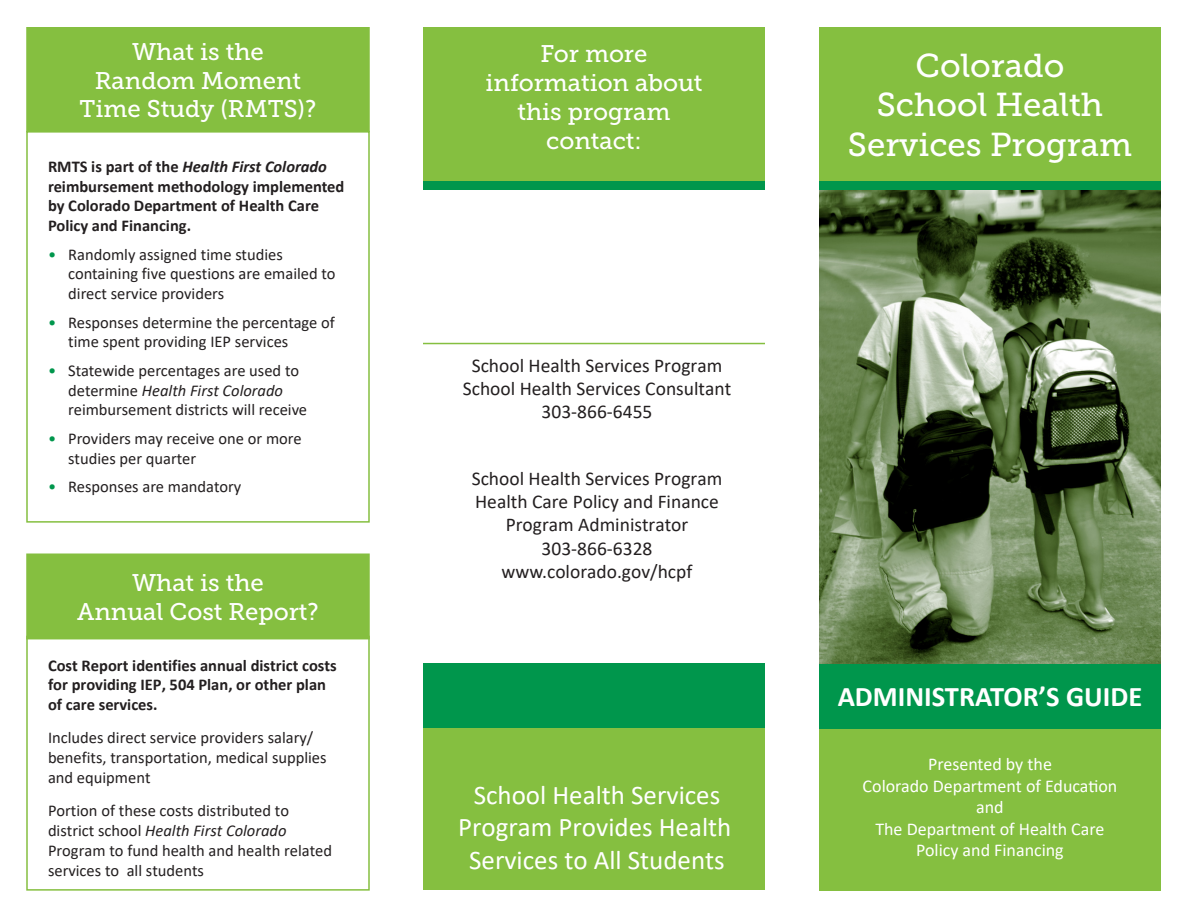
<style>
.page{position:relative;width:1188px;height:918px;background:#fff}
.page>*{position:absolute;margin:0;border:0;box-sizing:border-box;transform-origin:0 0}
.t1{font:33px "Museo Slab 500";color:#fff}
.t2{font:700 28.5px "Calibri";color:#fff}
.t3{font:27px/32.4px "Calibri";color:#fff;text-align:center}
.t4{font:24px/28.8px "Museo Slab 500";color:#fff;text-align:center}
.t5{font:19.5px/23.4px "Calibri";color:#231f20;text-align:center}
.t6{font:18px/21.6px "Calibri";color:#fff;text-align:center}
.Body_bullet{font:16.5px/19.8px "Calibri";color:#231f20}
.Body{font:700 16.5px/19.8px "Calibri";color:#231f20}
.Body-2{font:16.5px/19.8px "Calibri";color:#231f20}
.s1{font-style:italic}
.s2{color:#00964c}
.s3{font-style:inherit}
</style>
<div class="page">
<div style="left:819px;top:27px;width:342px;height:864px;background:#85bf40"></div>
<div style="left:423px;top:27px;width:342px;height:157px;background:#85bf40"></div>
<div style="left:423px;top:728px;width:342px;height:162px;background:#85bf40"></div>
<img style="left:819px;top:190px;width:342px;height:475px">
<div style="left:819px;top:665px;width:342px;height:64px;background:#00964c"></div>
<div style="left:819px;top:182px;width:342px;height:8px;background:#00964c"></div>
<div style="left:423px;top:663px;width:342px;height:65px;background:#00964c"></div>
<div style="left:423px;top:182px;width:342px;height:8px;background:#00964c"></div>
<hr style="left:423px;top:343px;width:342px;height:1px;background:#85bf40">
<div style="left:26px;top:131px;width:344px;height:392px;border:2px solid #85bf40"></div>
<div style="left:26px;top:636px;width:344px;height:255px;border:2px solid #85bf40"></div>
<div style="left:27px;top:28px;width:342px;height:104px;background:#85bf40"></div>
<div style="left:26px;top:27px;width:344px;height:105px;border:2px solid #85bf40"></div>
<div style="left:27px;top:554px;width:342px;height:85px;background:#85bf40"></div>
<p class="t4" style="left:80px;top:37px;width:238px">What is the<br>Random Moment<br>Time Study (RMTS)?</p>
<p class="Body" style="left:48px;top:156px;width:298px">RMTS is part of the <span class="s1">Health First Colorado </span>reimbursement methodology implemented by Colorado Department of Health Care Policy and Financing.</p>
<p class="Body_bullet" style="left:68px;top:244px;width:269px;text-indent:-20px"><span class="s2">•</span> Randomly assigned time studies containing five questions are emailed to direct service providers</p>
<p class="Body_bullet" style="left:68px;top:312px;width:268px;text-indent:-20px"><span class="s2">•</span> Responses determine the percentage of time spent providing IEP services</p>
<p class="Body_bullet" style="left:68px;top:360px;width:240px;text-indent:-20px"><span class="s2">•</span> Statewide percentages are used to determine <span class="s1">Health First Colorado </span>reimbursement districts will receive</p>
<p class="Body_bullet" style="left:68px;top:428px;width:235px;text-indent:-20px"><span class="s2">•</span> Providers may receive one or more studies per quarter</p>
<p class="Body_bullet" style="left:48px;top:476px;width:195px"><span class="s2">•</span> Responses are mandatory</p>
<p class="t4" style="left:77px;top:569px;width:243px">What is the<br>Annual Cost Report?</p>
<p class="Body" style="left:48px;top:655px;width:290px">Cost Report identifies annual district costs for providing IEP<span class="s3">, 504 Plan, or other plan of care</span> services.</p>
<p class="Body-2" style="left:48px;top:728px;width:280px">Includes direct service providers salary/ benefits, transportation, medical supplies and equipment</p>
<p class="Body-2" style="left:48px;top:801px;width:286px">Portion of these costs distributed to district school <span class="s1">Health First Colorado </span>Program to fund health and health related services to all students</p>
<p class="t4" style="left:485px;top:40px;width:219px">For more information about this program contact:</p>
<p class="t5" style="left:463px;top:353px;width:270px">School Health Services Program<br>School Health Services Consultant<br>303-866-6455</p>
<p class="t5" style="left:472px;top:466px;width:252px">School Health Services Program<br>Health Care Policy and Finance<br>Program Administrator<br>303-866-6328 www.colorado.gov/hcpf</p>
<p class="t3" style="left:458px;top:778px;width:275px">School Health Services<br>Program Provides Health<br>Services to All Students</p>
<p class="t1" style="left:916px;top:47px;width:150px">Colorado</p>
<p class="t1" style="left:877px;top:87px;width:228px">School Health</p>
<p class="t1" style="left:848px;top:126px;width:286px">Services Program</p>
<p class="t2" style="left:838px;top:677px;width:306px">ADMINISTRATOR’S GUIDE</p>
<p class="t6" style="left:863px;top:753px;width:256px">Presented by the<br>Colorado Department of Education</p>
<p class="t6" style="left:976px;top:796px;width:29px">and</p>
<p class="t6" style="left:875px;top:818px;width:231px">The Department of Health Care<br>Policy and Financing</p>
</div>
